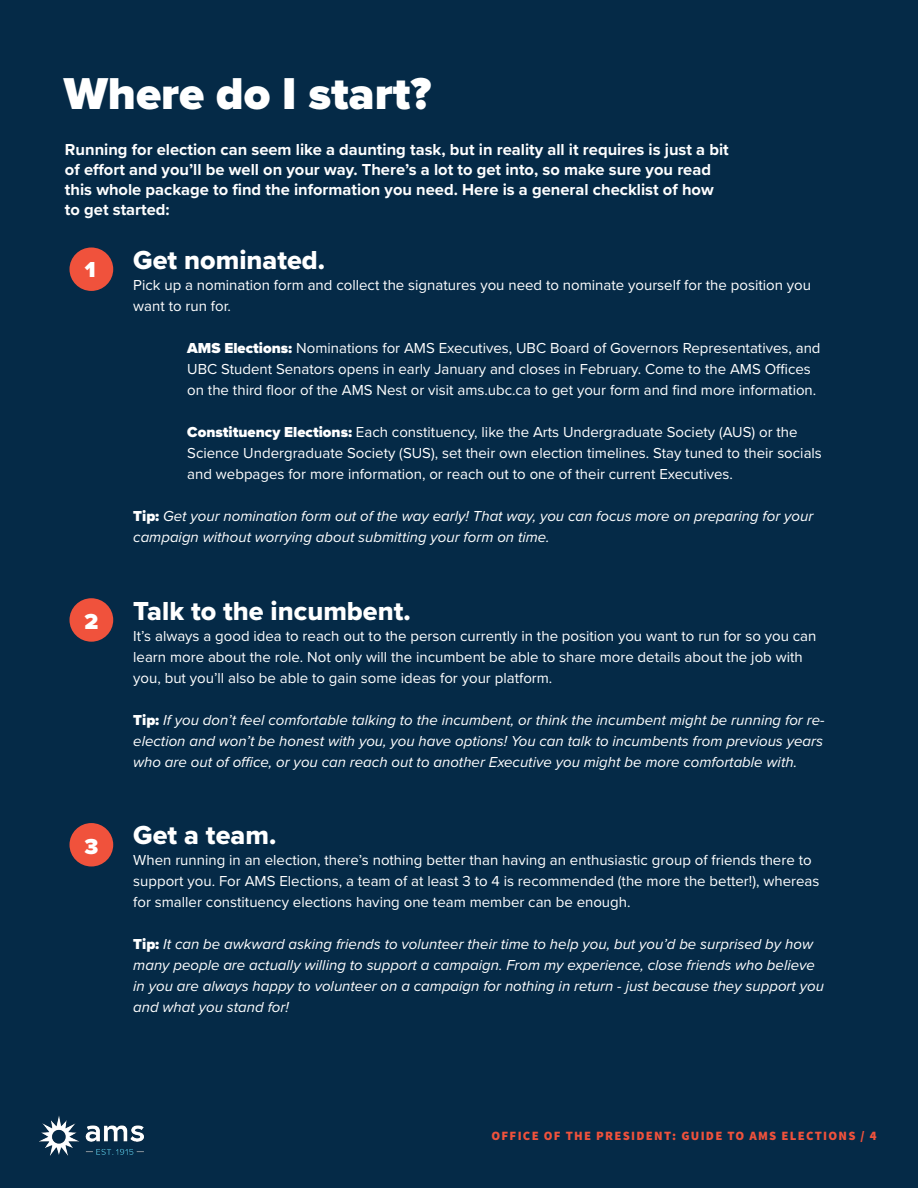
<style>
.page{position:relative;width:918px;height:1188px;background:#052a47}
.page>*{position:absolute;margin:0;border:0;box-sizing:border-box;transform-origin:0 0}
.Titles{font:900 46.35px "Proxima Nova";color:#fff}
.Body_Text{font:27px "Proxima Nova Extrabld";color:#fff}
.Body_Text-2{font:900 22.5px "Proxima Nova";color:#fff}
.Body_Text-3{font:700 16.5px/19.8px "Proxima Nova";color:#fff}
.Body_Text-4{font:15px/21px "Proxima Nova";color:#fff}
.Body_Text-5{font:italic 15px/21px "Proxima Nova";color:#fff}
.t1{font:900 12.75px "Source Sans Pro";letter-spacing:.1em;color:#f0523c}
.s1{font-weight:900}
.s2{font-weight:900;font-style:normal}
</style>
<div class="page">
<img style="left:39px;top:1116px;width:104px;height:39px">
<div style="left:70px;top:247px;width:43px;height:44px;background:#f0523c;border-radius:50%"></div>
<div style="left:70px;top:598px;width:43px;height:44px;background:#f0523c;border-radius:50%"></div>
<div style="left:70px;top:823px;width:43px;height:44px;background:#f0523c;border-radius:50%"></div>
<p class="Titles" style="left:64px;top:59px;width:369px">Where do I start?</p>
<p class="Body_Text-3" style="left:65px;top:140px;width:665px">Running for election can seem like a daunting task, but in reality all it requires is just a bit of effort and you’ll be well on your way. There’s a lot to get into, so make sure you read this whole package to find the information you need. Here is a general checklist of how to get started:</p>
<p class="Body_Text" style="left:133px;top:240px;width:193px">Get nominated.</p>
<p class="Body_Text-4" style="left:133px;top:274px;width:679px">Pick up a nomination form and collect the signatures you need to nominate yourself for the position you want to run for.</p>
<p class="Body_Text-4" style="left:187px;top:337px;width:635px"><span class="s1">AMS Elections:</span> Nominations for AMS Executives, UBC Board of Governors Representatives, and<br>UBC Student Senators opens in early January and closes in February. Come to the AMS Offices on the third floor of the AMS Nest or visit ams.ubc.ca to get your form and find more information.</p>
<p class="Body_Text-4" style="left:187px;top:421px;width:636px"><span class="s1">Constituency Elections:</span> Each constituency, like the Arts Undergraduate Society (AUS) or the<br>Science Undergraduate Society (SUS), set their own election timelines. Stay tuned to their socials and webpages for more information, or reach out to one of their current Executives.</p>
<p class="Body_Text-5" style="left:133px;top:505px;width:682px"><span class="s2">Tip:</span> Get your nomination form out of the way early! That way, you can focus more on preparing for your campaign without worrying about submitting your form on time.</p>
<p class="Body_Text-2" style="left:85px;top:253px;width:12px">1</p>
<p class="Body_Text-2" style="left:84px;top:605px;width:15px">2</p>
<p class="Body_Text-2" style="left:84px;top:829px;width:15px">3</p>
<p class="Body_Text" style="left:133px;top:590px;width:279px">Talk to the incumbent.</p>
<p class="Body_Text-4" style="left:133px;top:624px;width:685px">It’s always a good idea to reach out to the person currently in the position you want to run for so you can learn more about the role. Not only will the incumbent be able to share more details about the job with you, but you’ll also be able to gain some ideas for your platform.</p>
<p class="Body_Text-5" style="left:133px;top:708px;width:693px;text-align:justify"><span class="s2">Tip:</span> If you don’t feel comfortable talking to the incumbent, or think the incumbent might be running for re&shy;election and won’t be honest with you, you have options! You can talk to incumbents from previous years who are out of office, or you can reach out to another Executive you might be more comfortable with.</p>
<p class="Body_Text" style="left:133px;top:815px;width:145px">Get a team.</p>
<p class="Body_Text-4" style="left:133px;top:849px;width:688px">When running in an election, there’s nothing better than having an enthusiastic group of friends there to support you. For AMS Elections, a team of at least 3 to 4 is recommended (the more the better!), whereas for smaller constituency elections having one team member can be enough.</p>
<p class="Body_Text-5" style="left:133px;top:933px;width:692px"><span class="s2">Tip:</span> It can be awkward asking friends to volunteer their time to help you, but you’d be surprised by how many people are actually willing to support a campaign. From my experience, close friends who believe in you are always happy to volunteer on a campaign for nothing in return - just because they support you and what you stand for!</p>
<p class="t1" style="left:491px;top:1127px;width:387px">OFFICE OF THE PRESIDENT: GUIDE TO AMS ELECTIONS / 4</p>
</div>
